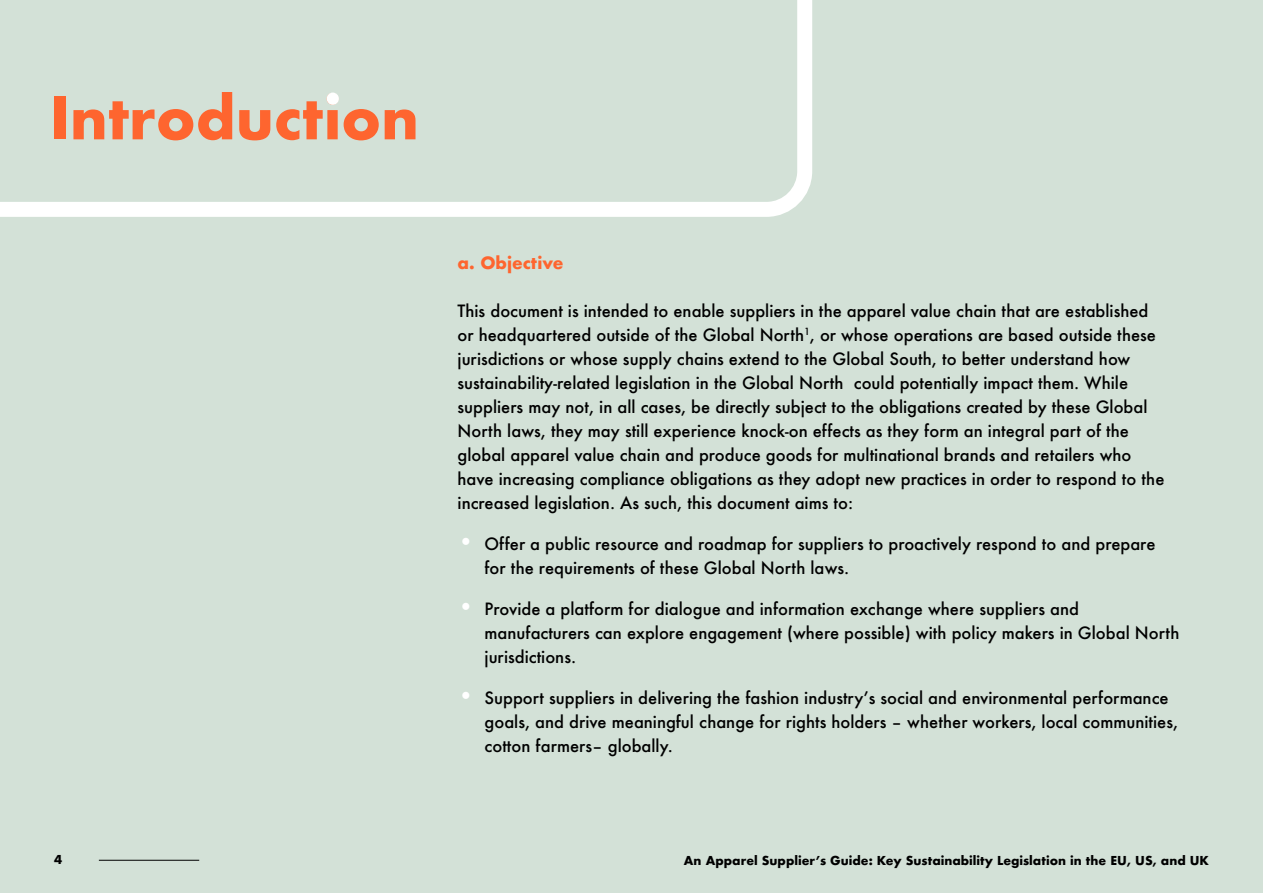
<style>
.page{position:relative;width:1263px;height:893px;background:#d3e1d7}
.page>*{position:absolute;margin:0;border:0;box-sizing:border-box;transform-origin:0 0}
.t1{font:700 57px "Futura";color:#fe652f}
.t2{font:500 16.5px/24px "Futura";color:#000}
.t3{font:700 16.5px "Futura";color:#fe652f}
.t4{font:700 12px "Futura";color:#000}
.s1{font-size:22.5px;color:#fff}
</style>
<div class="page">
<hr style="left:99px;top:860px;width:100px;height:1px;background:#000">
<svg style="left:0;top:0;width:812px;height:217px"></svg>
<h1 class="t1" style="left:50px;top:77px;width:371px">Introduction</h1>
<p class="t3" style="left:457px;top:251px;width:108px">a. Objective</p>
<p class="t2" style="left:457px;top:298px;width:708px">This document is intended to enable suppliers in the apparel value chain that are established or headquartered outside of the Global North<sup>1</sup>, or whose operations are based outside these jurisdictions or whose supply chains extend to the Global South, to better understand how sustainability-related legislation in the Global North could potentially impact them. While suppliers may not, in all cases, be directly subject to the obligations created by these Global North laws, they may still experience knock-on effects as they form an integral part of the global apparel value chain and produce goods for multinational brands and retailers who have increasing compliance obligations as they adopt new practices in order to respond to the increased legislation. As such, this document aims to:</p>
<p class="t2" style="left:484px;top:531px;width:672px;text-indent:-27px"><span class="s1">•</span> Offer a public resource and roadmap for suppliers to proactively respond to and prepare for the requirements of these Global North laws.</p>
<p class="t2" style="left:484px;top:596px;width:696px;text-indent:-27px"><span class="s1">•</span> Provide a platform for dialogue and information exchange where suppliers and manufacturers can explore engagement (where possible) with policy makers in Global North jurisdictions.</p>
<p class="t2" style="left:484px;top:686px;width:695px;text-indent:-27px"><span class="s1">•</span> Support suppliers in delivering the fashion industry’s social and environmental performance goals, and drive meaningful change for rights holders – whether workers, local communities, cotton farmers– globally.</p>
<p class="t4" style="left:54px;top:851px;width:10px">4</p>
<p class="t4" style="left:684px;top:851px;width:527px">An Apparel Supplier’s Guide: Key Sustainability Legislation in the EU, US, and UK</p>
</div>
